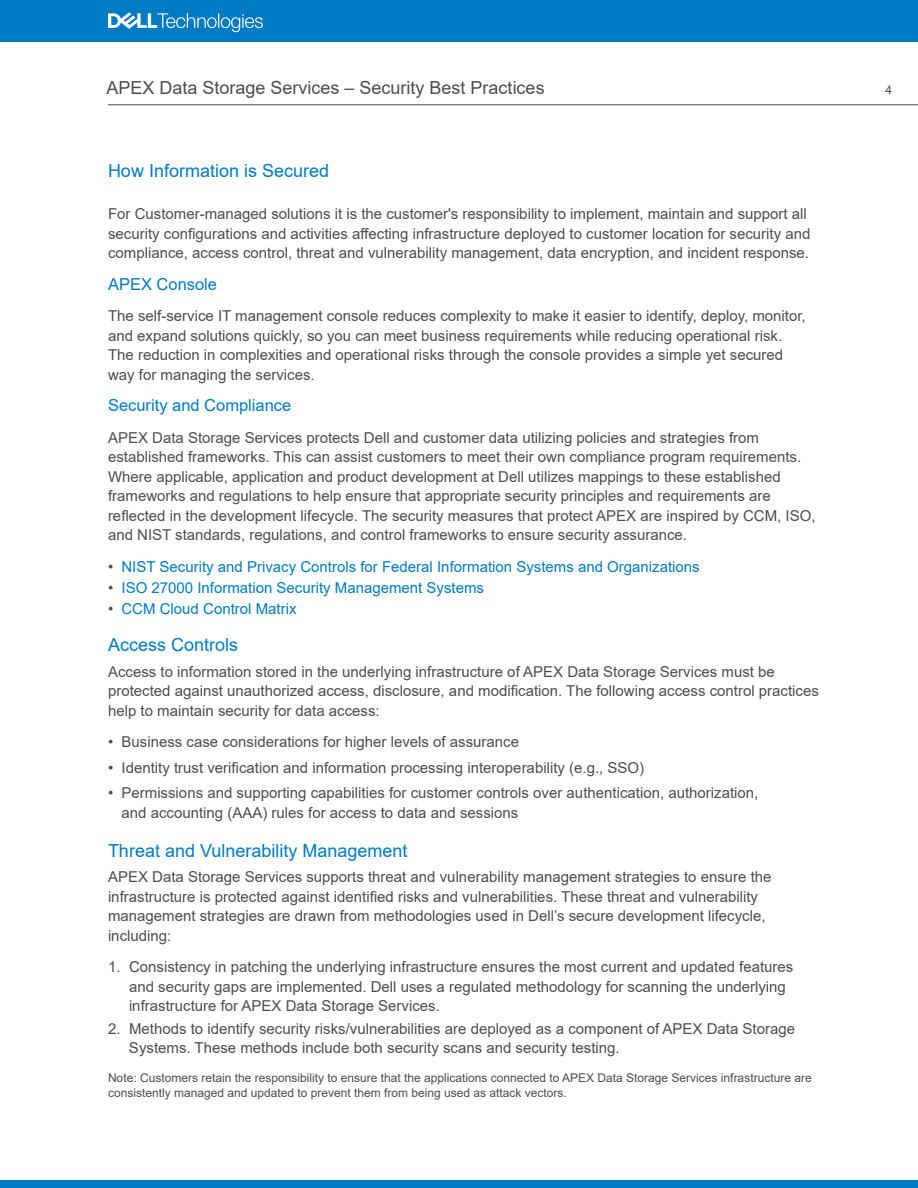
<style>
.page{position:relative;width:918px;height:1188px;background:#fff}
.page>*{position:absolute;margin:0;border:0;box-sizing:border-box;transform-origin:0 0}
.t1{font:18px "Arial";color:#007bc3}
.t2{font:18px "Arial";color:#4d4d4f}
.t3{font:16.5px "Arial";color:#007bc3}
.t4{font:15px/19.5px "Arial";color:#4d4d4f}
.t5{font:15px "Arial";color:#007bc3}
.t6{font:12px/15px "Arial";color:#4d4d4f}
.s1{color:#4d4d4f}
</style>
<div class="page">
<div style="left:0;top:0;width:918px;height:42px;background:#007bc3"></div>
<svg style="left:108px;top:12px;width:155px;height:20px"></svg>
<div style="left:0;top:1180px;width:918px;height:8px;background:#007bc3"></div>
<hr style="left:108px;top:104px;width:810px;height:1px;background:#4d4d4f">
<p class="t2" style="left:106px;top:75px;width:440px">APEX Data Storage Services – Security Best Practices</p>
<p class="t6" style="left:885px;top:82px;width:8px">4</p>
<p class="t1" style="left:108px;top:159px;width:223px">How Information is Secured</p>
<p class="t4" style="left:108px;top:204px;width:704px">For Customer-managed solutions it is the customer's responsibility to implement, maintain and support all security configurations and activities affecting infrastructure deployed to customer location for security and compliance, access control, threat and vulnerability management, data encryption, and incident response.</p>
<p class="t3" style="left:108px;top:273px;width:111px">APEX Console</p>
<p class="t4" style="left:108px;top:306px;width:699px">The self-service IT management console reduces complexity to make it easier to identify, deploy, monitor, and expand solutions quickly, so you can meet business requirements while reducing operational risk.<br>The reduction in complexities and operational risks through the console provides a simple yet secured way for managing the services.</p>
<p class="t3" style="left:108px;top:394px;width:185px">Security and Compliance</p>
<p class="t4" style="left:108px;top:428px;width:709px">APEX Data Storage Services protects Dell and customer data utilizing policies and strategies from established frameworks. This can assist customers to meet their own compliance program requirements.<br>Where applicable, application and product development at Dell utilizes mappings to these established frameworks and regulations to help ensure that appropriate security principles and requirements are reflected in the development lifecycle. The security measures that protect APEX are inspired by CCM, ISO, and NIST standards, regulations, and control frameworks to ensure security assurance.</p>
<p class="t5" style="left:108px;top:556px;width:593px"><span class="s1">•</span> NIST Security and Privacy Controls for Federal Information Systems and Organizations</p>
<p class="t5" style="left:108px;top:577px;width:378px"><span class="s1">•</span> ISO 27000 Information Security Management Systems</p>
<p class="t5" style="left:108px;top:598px;width:190px"><span class="s1">•</span> CCM Cloud Control Matrix</p>
<p class="t1" style="left:108px;top:633px;width:132px">Access Controls</p>
<p class="t4" style="left:108px;top:662px;width:712px">Access to information stored in the underlying infrastructure of APEX Data Storage Services must be protected against unauthorized access, disclosure, and modification. The following access control practices help to maintain security for data access:</p>
<p class="t4" style="left:108px;top:732px;width:413px">• Business case considerations for higher levels of assurance</p>
<p class="t4" style="left:108px;top:758px;width:538px">• Identity trust verification and information processing interoperability (e.g., SSO)</p>
<p class="t4" style="left:122px;top:783px;width:638px;text-indent:-14px">• Permissions and supporting capabilities for customer controls over authentication, authorization, and accounting (AAA) rules for access to data and sessions</p>
<p class="t1" style="left:108px;top:838px;width:301px">Threat and Vulnerability Management</p>
<p class="t4" style="left:108px;top:867px;width:665px">APEX Data Storage Services supports threat and vulnerability management strategies to ensure the infrastructure is protected against identified risks and vulnerabilities. These threat and vulnerability management strategies are drawn from methodologies used in Dell’s secure development lifecycle, including:</p>
<p class="t4" style="left:129px;top:957px;width:666px;text-indent:-21px">1. Consistency in patching the underlying infrastructure ensures the most current and updated features and security gaps are implemented. Dell uses a regulated methodology for scanning the underlying infrastructure for APEX Data Storage Services.</p>
<p class="t4" style="left:129px;top:1019px;width:668px;text-indent:-21px">2. Methods to identify security risks/vulnerabilities are deployed as a component of APEX Data Storage<br>Systems. These methods include both security scans and security testing.</p>
<p class="t6" style="left:108px;top:1070px;width:705px">Note: Customers retain the responsibility to ensure that the applications connected to APEX Data Storage Services infrastructure are consistently managed and updated to prevent them from being used as attack vectors.</p>
</div>
